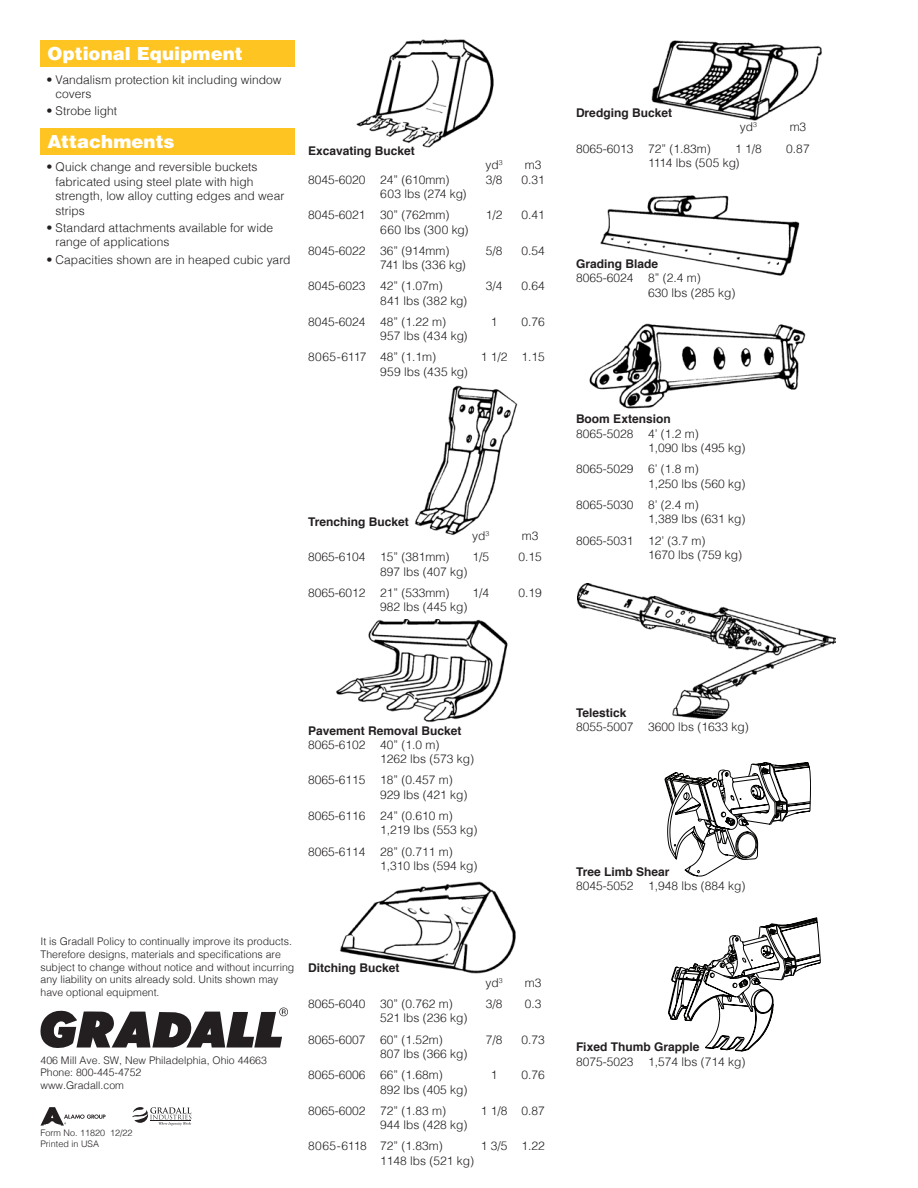
<style>
.page{position:relative;width:918px;height:1188px;background:#fff}
.page>*{position:absolute;margin:0;border:0;box-sizing:border-box;transform-origin:0 0}
.t1{font:900 18px "Helvetica LT Pro";letter-spacing:.005em;color:#fff}
.t2{font:300 12px/14.4px "Helvetica";color:#231f20}
.t3{font:700 12px "Helvetica";color:#231f20}
.t4{font:300 12px "Helvetica";letter-spacing:.035em;color:#231f20}
.t5{font:300 12px "Helvetica";letter-spacing:.02em;color:#231f20}
.t6{font:300 10.5px/12.6px "Helvetica";color:#231f20}
.t7{font:300 9px "Helvetica";color:#231f20}
</style>
<div class="page">
<div style="left:40px;top:40px;width:255px;height:28px;background:#fec422"></div>
<div style="left:40px;top:128px;width:255px;height:27px;background:#fec422"></div>
<img style="left:356px;top:39px;width:138px;height:109px">
<img style="left:414px;top:385px;width:104px;height:150px">
<img style="left:336px;top:619px;width:172px;height:104px">
<img style="left:340px;top:881px;width:176px;height:93px">
<svg style="left:668px;top:918px;width:153px;height:133px"></svg>
<img style="left:600px;top:195px;width:200px;height:81px">
<img style="left:651px;top:40px;width:171px;height:81px">
<img style="left:589px;top:323px;width:217px;height:86px">
<svg style="left:665px;top:762px;width:146px;height:114px"></svg>
<img style="left:577px;top:583px;width:259px;height:136px">
<svg style="left:41px;top:1107px;width:65px;height:19px"></svg>
<svg style="left:40px;top:1008px;width:248px;height:40px"></svg>
<svg style="left:132px;top:1107px;width:59px;height:19px"></svg>
<p class="t1" style="left:47px;top:42px;width:197px">Optional Equipment</p>
<p class="t2" style="left:56px;top:71px;width:228px;text-indent:-9px">• Vandalism protection kit including window covers</p>
<p class="t2" style="left:46px;top:103px;width:72px">• Strobe light</p>
<p class="t1" style="left:47px;top:130px;width:129px">Attachments</p>
<p class="t2" style="left:56px;top:159px;width:230px;text-indent:-9px">• Quick change and reversible buckets fabricated using steel plate with high strength, low alloy cutting edges and wear strips</p>
<p class="t2" style="left:56px;top:220px;width:219px;text-indent:-9px">• Standard attachments available for wide range of applications</p>
<p class="t2" style="left:46px;top:252px;width:246px">• Capacities shown are in heaped cubic yard</p>
<p class="t3" style="left:308px;top:141px;width:108px">Excavating Bucket</p>
<p class="t2" style="left:486px;top:157px;width:19px">yd<sup>3</sup></p>
<p class="t2" style="left:525px;top:157px;width:18px">m3</p>
<p class="t2" style="left:308px;top:171px;width:143px">8045-6020 24” (610mm)</p>
<p class="t2" style="left:486px;top:171px;width:18px">3/8</p>
<p class="t2" style="left:522px;top:171px;width:25px">0.31</p>
<p class="t2" style="left:380px;top:186px;width:88px">603 lbs (274 kg)</p>
<p class="t2" style="left:308px;top:207px;width:143px">8045-6021 30” (762mm)</p>
<p class="t2" style="left:486px;top:207px;width:18px">1/2</p>
<p class="t2" style="left:522px;top:207px;width:25px">0.41</p>
<p class="t4" style="left:380px;top:219px;width:90px">660 lbs (300 kg)</p>
<p class="t2" style="left:308px;top:242px;width:143px">8045-6022 36” (914mm)</p>
<p class="t2" style="left:486px;top:242px;width:18px">5/8</p>
<p class="t2" style="left:522px;top:242px;width:25px">0.54</p>
<p class="t2" style="left:380px;top:257px;width:87px">741 lbs (336 kg)</p>
<p class="t2" style="left:308px;top:278px;width:136px">8045-6023 42” (1.07m)</p>
<p class="t2" style="left:486px;top:278px;width:18px">3/4</p>
<p class="t2" style="left:522px;top:278px;width:25px">0.64</p>
<p class="t2" style="left:380px;top:292px;width:88px">841 lbs (382 kg)</p>
<p class="t2" style="left:308px;top:314px;width:140px">8045-6024 48” (1.22 m)</p>
<p class="t2" style="left:491px;top:314px;width:8px">1</p>
<p class="t2" style="left:522px;top:314px;width:25px">0.76</p>
<p class="t2" style="left:380px;top:328px;width:89px">957 lbs (434 kg)</p>
<p class="t2" style="left:308px;top:349px;width:130px">8065-6117 48” (1.1m)</p>
<p class="t2" style="left:481px;top:349px;width:66px">1 1/2 1.15</p>
<p class="t5" style="left:380px;top:361px;width:89px">959 lbs (435 kg)</p>
<p class="t3" style="left:308px;top:512px;width:102px">Trenching Bucket</p>
<p class="t2" style="left:472px;top:528px;width:19px">yd<sup>3</sup></p>
<p class="t2" style="left:522px;top:528px;width:18px">m3</p>
<p class="t2" style="left:308px;top:549px;width:143px">8065-6104 15” (381mm)</p>
<p class="t2" style="left:472px;top:549px;width:18px">1/5</p>
<p class="t2" style="left:519px;top:549px;width:25px">0.15</p>
<p class="t2" style="left:380px;top:564px;width:89px">897 lbs (407 kg)</p>
<p class="t2" style="left:308px;top:585px;width:143px">8065-6012 21” (533mm)</p>
<p class="t2" style="left:472px;top:585px;width:18px">1/4</p>
<p class="t2" style="left:519px;top:585px;width:25px">0.19</p>
<p class="t2" style="left:380px;top:599px;width:89px">982 lbs (445 kg)</p>
<p class="t3" style="left:576px;top:103px;width:98px">Dredging Bucket</p>
<p class="t2" style="left:740px;top:119px;width:19px">yd<sup>3</sup></p>
<p class="t2" style="left:790px;top:119px;width:18px">m3</p>
<p class="t2" style="left:576px;top:140px;width:136px">8065-6013 72” (1.83m)</p>
<p class="t2" style="left:735px;top:140px;width:28px">1 1/8</p>
<p class="t2" style="left:786px;top:140px;width:25px">0.87</p>
<p class="t2" style="left:648px;top:155px;width:93px">1114 lbs (505 kg)</p>
<p class="t3" style="left:576px;top:254px;width:84px">Grading Blade</p>
<p class="t2" style="left:648px;top:270px;width:89px;text-indent:-72px">8065-6024 8” (2.4 m)<br>630 lbs (285 kg)</p>
<p class="t3" style="left:576px;top:410px;width:96px">Boom Extension</p>
<p class="t2" style="left:648px;top:426px;width:99px;text-indent:-72px">8065-5028 4’ (1.2 m)<br>1,090 lbs (495 kg)</p>
<p class="t2" style="left:648px;top:461px;width:99px;text-indent:-72px">8065-5029 6’ (1.8 m)<br>1,250 lbs (560 kg)</p>
<p class="t2" style="left:648px;top:497px;width:99px;text-indent:-72px">8065-5030 8’ (2.4 m)<br>1,389 lbs (631 kg)</p>
<p class="t2" style="left:648px;top:532px;width:96px;text-indent:-72px">8065-5031 12’ (3.7 m)<br>1670 lbs (759 kg)</p>
<p class="t3" style="left:308px;top:721px;width:155px">Pavement Removal Bucket</p>
<p class="t2" style="left:380px;top:737px;width:96px;text-indent:-72px">8065-6102 40” (1.0 m)<br>1262 lbs (573 kg)</p>
<p class="t2" style="left:380px;top:772px;width:89px;text-indent:-72px">8065-6115 18” (0.457 m)<br>929 lbs (421 kg)</p>
<p class="t2" style="left:380px;top:808px;width:99px;text-indent:-72px">8065-6116 24” (0.610 m)<br>1,219 lbs (553 kg)</p>
<p class="t2" style="left:380px;top:843px;width:99px;text-indent:-72px">8065-6114 28” (0.711 m)<br>1,310 lbs (594 kg)</p>
<p class="t6" style="left:40px;top:935px;width:255px">It is Gradall Policy to continually improve its products.<br>Therefore designs, materials and specifications are subject to change without notice and without incurring any liability on units already sold. Units shown may have optional equipment.</p>
<p class="t6" style="left:40px;top:1053px;width:228px">406 Mill Ave. SW, New Philadelphia, Ohio 44663</p>
<p class="t6" style="left:40px;top:1066px;width:102px">Phone: 800-445-4752</p>
<p class="t6" style="left:40px;top:1078px;width:85px">www.Gradall.com</p>
<p class="t7" style="left:40px;top:1125px;width:94px">Form No. 11820 12/22</p>
<p class="t7" style="left:40px;top:1136px;width:60px">Printed in USA</p>
<p class="t3" style="left:308px;top:959px;width:93px">Ditching Bucket</p>
<p class="t2" style="left:486px;top:975px;width:19px">yd<sup>3</sup></p>
<p class="t2" style="left:525px;top:975px;width:18px">m3</p>
<p class="t2" style="left:308px;top:996px;width:146px">8065-6040 30” (0.762 m)</p>
<p class="t2" style="left:486px;top:996px;width:18px">3/8</p>
<p class="t2" style="left:525px;top:996px;width:18px">0.3</p>
<p class="t2" style="left:380px;top:1010px;width:89px">521 lbs (236 kg)</p>
<p class="t2" style="left:308px;top:1031px;width:136px">8065-6007 60” (1.52m)</p>
<p class="t2" style="left:486px;top:1031px;width:18px">7/8</p>
<p class="t2" style="left:522px;top:1031px;width:25px">0.73</p>
<p class="t2" style="left:380px;top:1046px;width:89px">807 lbs (366 kg)</p>
<p class="t2" style="left:308px;top:1067px;width:136px">8065-6006 66” (1.68m)</p>
<p class="t2" style="left:491px;top:1067px;width:8px">1</p>
<p class="t2" style="left:522px;top:1067px;width:25px">0.76</p>
<p class="t2" style="left:380px;top:1081px;width:89px">892 lbs (405 kg)</p>
<p class="t2" style="left:308px;top:1102px;width:140px">8065-6002 72” (1.83 m)</p>
<p class="t2" style="left:481px;top:1102px;width:66px">1 1/8 0.87</p>
<p class="t2" style="left:380px;top:1117px;width:89px">944 lbs (428 kg)</p>
<p class="t2" style="left:308px;top:1138px;width:136px">8065-6118 72” (1.83m)</p>
<p class="t2" style="left:481px;top:1138px;width:66px">1 3/5 1.22</p>
<p class="t2" style="left:380px;top:1152px;width:96px">1148 lbs (521 kg)</p>
<p class="t3" style="left:576px;top:703px;width:52px">Telestick</p>
<p class="t2" style="left:576px;top:719px;width:174px">8055-5007 3600 lbs (1633 kg)</p>
<p class="t3" style="left:576px;top:862px;width:95px">Tree Limb Shear</p>
<p class="t2" style="left:576px;top:878px;width:171px">8045-5052 1,948 lbs (884 kg)</p>
<p class="t3" style="left:576px;top:1037px;width:125px">Fixed Thumb Grapple</p>
<p class="t2" style="left:576px;top:1053px;width:171px">8075-5023 1,574 lbs (714 kg)</p>
</div>
